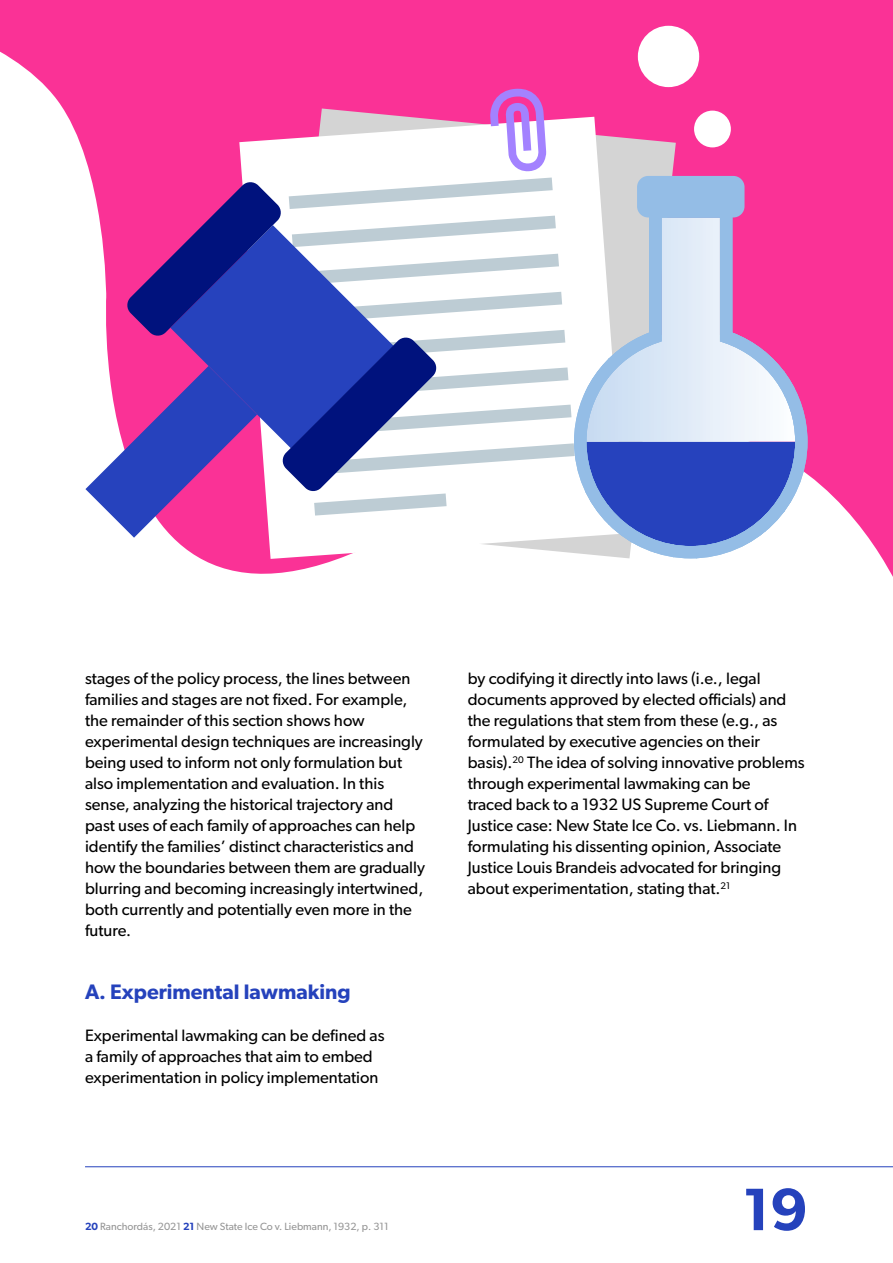
<style>
.page{position:relative;width:893px;height:1263px;background:#fff}
.page>*{position:absolute;margin:0;border:0;box-sizing:border-box;transform-origin:0 0}
.t1{font:600 60px "Gibson";color:#2542bc}
.t2{font:600 21px "Gibson";color:#2542bc}
.t3{font:16.5px/21px "Gibson";color:#000}
.t4{font:10.5px "Gibson";color:#969696}
.s1{font-weight:600;color:#2542bc}
</style>
<div class="page">
<svg style="left:0;top:0;width:893px;height:577px;fill:#fa3296"></svg>
<svg style="left:275px;top:108px;width:401px;height:70px;background:#ec6aab"></svg>
<svg style="left:239px;top:117px;width:387px;height:442px"></svg>
<svg style="left:490px;top:88px;width:56px;height:84px"></svg>
<svg style="left:85px;top:178px;width:716px;height:374px"></svg>
<svg style="left:574px;top:205px;width:4px;height:353px"></svg>
<svg style="left:578px;top:205px;width:4px;height:353px"></svg>
<hr style="left:582px;top:205px;width:3px;height:353px;background:#94bde6">
<svg style="left:585px;top:205px;width:4px;height:353px"></svg>
<svg style="left:589px;top:205px;width:4px;height:353px"></svg>
<svg style="left:593px;top:205px;width:4px;height:353px"></svg>
<svg style="left:597px;top:205px;width:4px;height:353px"></svg>
<svg style="left:601px;top:205px;width:4px;height:353px"></svg>
<hr style="left:605px;top:205px;width:3px;height:353px;background:#94bde6">
<svg style="left:608px;top:205px;width:4px;height:353px"></svg>
<svg style="left:612px;top:205px;width:4px;height:353px"></svg>
<svg style="left:616px;top:205px;width:4px;height:353px"></svg>
<svg style="left:620px;top:205px;width:4px;height:353px"></svg>
<svg style="left:624px;top:205px;width:4px;height:353px"></svg>
<hr style="left:628px;top:205px;width:3px;height:353px;background:#94bde6">
<svg style="left:631px;top:205px;width:4px;height:353px"></svg>
<svg style="left:635px;top:205px;width:4px;height:353px"></svg>
<svg style="left:639px;top:213px;width:4px;height:345px"></svg>
<svg style="left:643px;top:216px;width:4px;height:342px"></svg>
<svg style="left:647px;top:217px;width:4px;height:341px"></svg>
<hr style="left:651px;top:205px;width:3px;height:353px;background:#94bde6">
<svg style="left:654px;top:217px;width:4px;height:341px"></svg>
<svg style="left:658px;top:217px;width:4px;height:341px"></svg>
<svg style="left:662px;top:217px;width:4px;height:341px"></svg>
<svg style="left:666px;top:217px;width:4px;height:341px"></svg>
<svg style="left:670px;top:217px;width:4px;height:341px"></svg>
<hr style="left:674px;top:205px;width:3px;height:353px;background:#94bde6">
<svg style="left:677px;top:217px;width:4px;height:341px"></svg>
<svg style="left:681px;top:217px;width:4px;height:341px"></svg>
<svg style="left:685px;top:217px;width:4px;height:341px"></svg>
<svg style="left:689px;top:217px;width:4px;height:341px"></svg>
<hr style="left:693px;top:205px;width:3px;height:353px;background:#94bde6">
<svg style="left:696px;top:217px;width:4px;height:341px"></svg>
<svg style="left:700px;top:217px;width:4px;height:341px"></svg>
<svg style="left:704px;top:217px;width:4px;height:341px"></svg>
<svg style="left:708px;top:217px;width:4px;height:341px"></svg>
<svg style="left:712px;top:217px;width:4px;height:341px"></svg>
<hr style="left:716px;top:205px;width:3px;height:353px;background:#94bde6">
<svg style="left:719px;top:217px;width:4px;height:341px"></svg>
<svg style="left:723px;top:217px;width:4px;height:341px"></svg>
<svg style="left:727px;top:217px;width:4px;height:341px"></svg>
<svg style="left:731px;top:217px;width:4px;height:341px"></svg>
<svg style="left:735px;top:215px;width:4px;height:343px"></svg>
<hr style="left:739px;top:205px;width:3px;height:353px;background:#94bde6">
<svg style="left:742px;top:205px;width:4px;height:353px"></svg>
<svg style="left:746px;top:205px;width:4px;height:353px"></svg>
<svg style="left:750px;top:205px;width:4px;height:353px"></svg>
<svg style="left:754px;top:205px;width:4px;height:353px"></svg>
<svg style="left:758px;top:205px;width:4px;height:353px"></svg>
<hr style="left:762px;top:205px;width:3px;height:353px;background:#94bde6">
<svg style="left:765px;top:205px;width:4px;height:353px"></svg>
<svg style="left:769px;top:205px;width:4px;height:353px"></svg>
<svg style="left:773px;top:205px;width:4px;height:353px"></svg>
<svg style="left:777px;top:205px;width:4px;height:353px"></svg>
<hr style="left:781px;top:205px;width:3px;height:353px;background:#94bde6">
<svg style="left:784px;top:205px;width:4px;height:353px"></svg>
<svg style="left:788px;top:205px;width:4px;height:353px"></svg>
<svg style="left:792px;top:205px;width:4px;height:353px"></svg>
<svg style="left:796px;top:205px;width:4px;height:353px"></svg>
<svg style="left:800px;top:205px;width:4px;height:353px"></svg>
<hr style="left:804px;top:205px;width:3px;height:353px;background:#94bde6">
<div style="left:637px;top:176px;width:107px;height:41px;background:#94bde6;border-radius:11px"></div>
<div style="left:694px;top:111px;width:37px;height:36px;background:#fff;border-radius:50%"></div>
<div style="left:638px;top:26px;width:61px;height:61px;background:#fff;border-radius:50%"></div>
<hr style="left:85px;top:1166px;width:808px;height:1px;background:#2542bc">
<p class="t3" style="left:85px;top:668px;width:341px">stages of the policy process, the lines between families and stages are not fixed. For example, the remainder of this section shows how experimental design techniques are increasingly being used to inform not only formulation but also implementation and evaluation. In this sense, analyzing the historical trajectory and past uses of each family of approaches can help identify the families’ distinct characteristics and how the boundaries between them are gradually blurring and becoming increasingly intertwined, both currently and potentially even more in the future.</p>
<p class="t2" style="left:85px;top:979px;width:267px">A. Experimental lawmaking</p>
<p class="t3" style="left:85px;top:1025px;width:301px">Experimental lawmaking can be defined as a family of approaches that aim to embed experimentation in policy implementation</p>
<p class="t4" style="left:85px;top:1220px;width:305px"><span class="s1">20</span> Ranchordás, 2021 <span class="s1">21</span> New State Ice Co v. Liebmann, 1932, p. 311</p>
<p class="t3" style="left:468px;top:668px;width:338px">by codifying it directly into laws (i.e., legal documents approved by elected officials) and the regulations that stem from these (e.g., as formulated by executive agencies on their basis).<sup>20</sup> The idea of solving innovative problems through experimental lawmaking can be<br>traced back to a 1932 US Supreme Court of Justice case: New State Ice Co. vs. Liebmann. In formulating his dissenting opinion, Associate Justice Louis Brandeis advocated for bringing about experimentation, stating that.<sup>21</sup></p>
<h1 class="t1" style="left:742px;top:1173px;width:67px">19</h1>
</div>
